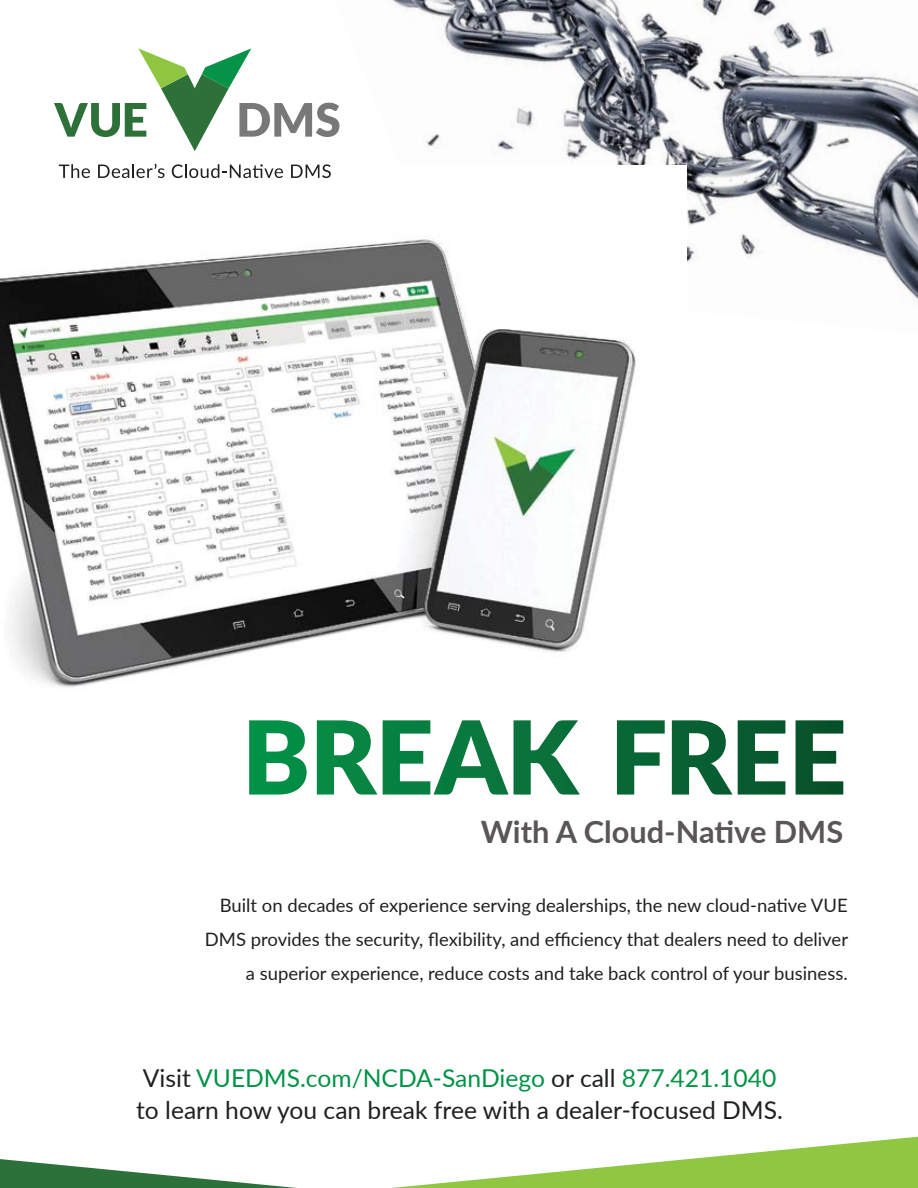
<style>
.page{position:relative;width:918px;height:1188px;background:#fff}
.page>*{position:absolute;margin:0;border:0;box-sizing:border-box;transform-origin:0 0}
.t1{font:700 30.75px "Lato";color:#595655}
.t2{font:24.6px/32.2px "Lato";color:#221f20}
.t3{font:18.45px/33.9px "Lato";color:#221f20;text-align:right}
.s1{color:#009347}
.s2{color:#049347}
</style>
<div class="page">
<img style="left:339px;top:0;width:579px;height:300px">
<img style="left:0;top:165px;width:686px;height:523px">
<svg style="left:249px;top:720px;width:594px;height:75px"></svg>
<svg style="left:54px;top:48px;width:285px;height:103px"></svg>
<svg style="left:59px;top:164px;width:31px;height:14px"></svg>
<svg style="left:98px;top:164px;width:66px;height:14px"></svg>
<svg style="left:172px;top:164px;width:111px;height:14px"></svg>
<svg style="left:291px;top:164px;width:40px;height:14px"></svg>
<svg style="left:581px;top:1136px;width:337px;height:52px;fill:#8fc642"></svg>
<svg style="left:0;top:1159px;width:581px;height:29px"></svg>
<h1 class="t1" style="left:481px;top:809px;width:364px">With A Cloud-Native DMS</h1>
<p class="t3" style="left:205px;top:888px;width:645px">Built on decades of experience serving dealerships, the new cloud-native VUE<br>DMS provides the security, flexibility, and efficiency that dealers need to deliver a superior experience, reduce costs and take back control of your business.</p>
<h2 class="t2" style="left:136px;top:1061px;width:648px">Visit <span class="s1">VUEDMS.com/NCDA-SanDiego</span> or call <span class="s2">877.421.1040 </span>to learn how you can break free with a dealer-focused DMS.</h2>
</div>
